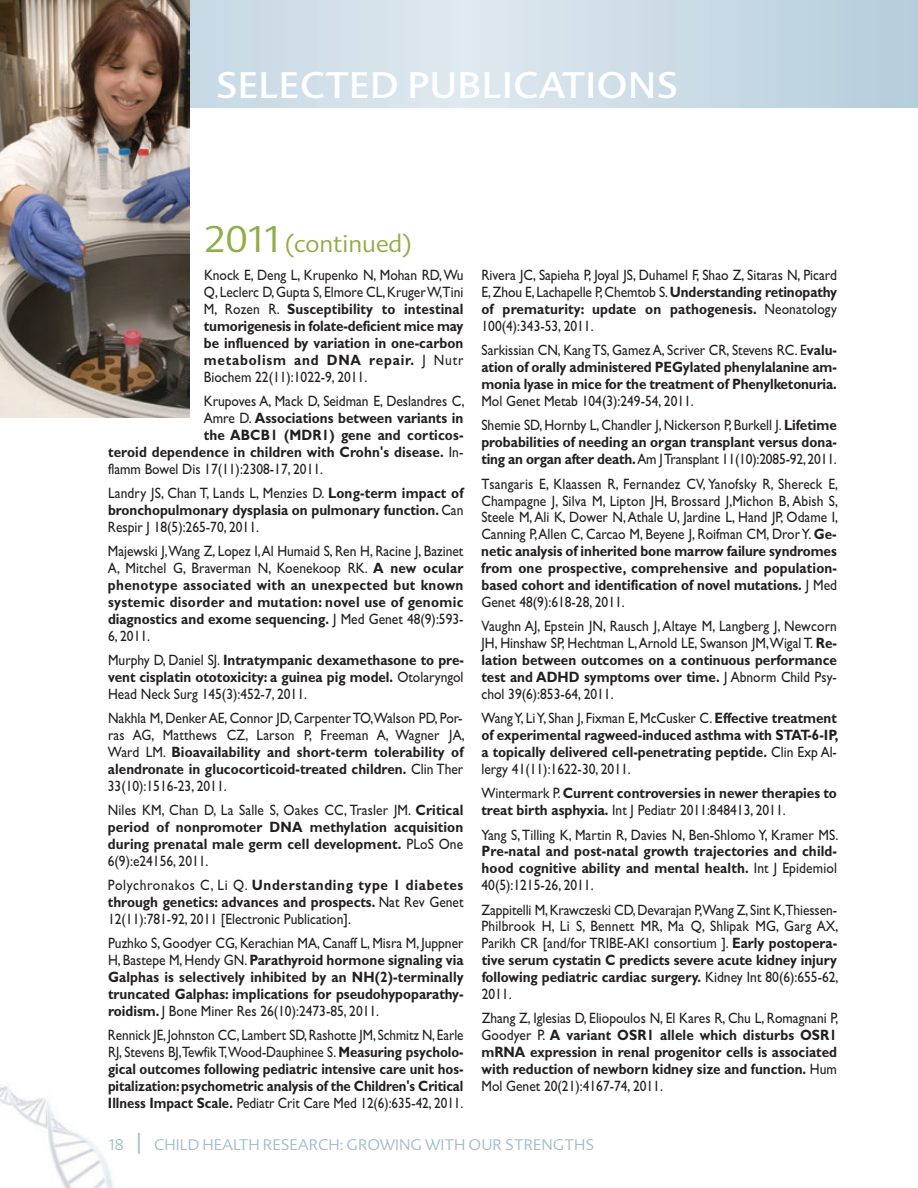
<style>
.page{position:relative;width:918px;height:1188px;background:#fff}
.page>*{position:absolute;margin:0;border:0;box-sizing:border-box;transform-origin:0 0}
.t1{font:36px "Advert";letter-spacing:.025em;color:#fff}
.t2{font:300 24px "Advert";color:#8fad48}
.t3{font:700 15px/16.8px "Gill Sans";color:#231f20;text-align:justify;scale:.9 1}
.t4{font:15px/16.8px "Gill Sans";color:#231f20;text-align:justify;scale:.9 1}
.t5{font:700 15px/16.8px "Gill Sans";color:#231f20;text-align:justify;scale:.88 1}
.t6{font:300 15px "Advert";color:#a7bbc6}
.s1{font-size:36px}
.s2{font-weight:400}
.s3{font-weight:700}
.s4{font-size:21px}
</style>
<div class="page">
<svg style="left:189px;top:0;width:729px;height:108px;background:#ccdce6"></svg>
<img style="left:0;top:1086px;width:114px;height:102px">
<img style="left:0;top:0;width:189px;height:417px">
<h1 class="t1" style="left:216px;top:65px;width:464px">SELECTED PUBLICATIONS</h1>
<h2 class="t2" style="left:204px;top:230px;width:209px"><span class="s1">2011</span> (continued)</h2>
<p class="t3" style="left:204px;top:267px;width:290px"><span class="s2">Knock E, Deng L, Krupenko N, Mohan RD, Wu Q, Leclerc D, Gupta S, Elmore CL, Kruger W,Tini M, Rozen R.</span> Susceptibility to intestinal tumorigenesis in folate-deficient mice may be influenced by variation in one-carbon metabolism and DNA repair. <span class="s2">J Nutr Biochem 22(11):1022-9, 2011.</span></p>
<p class="t4" style="left:204px;top:392px;width:291px">Krupoves A, Mack D, Seidman E, Deslandres C,</p>
<p class="t3" style="left:204px;top:409px;width:290px"><span class="s2">Amre D.</span> Associations between variants in</p>
<p class="t3" style="left:204px;top:426px;width:290px">the ABCB1 (MDR1) gene and corticos-</p>
<p class="t3" style="left:108px;top:443px;width:397px">teroid dependence in children with Crohn's disease. <span class="s2">In-</span></p>
<p class="t4" style="left:108px;top:460px;width:240px">flamm Bowel Dis 17(11):2308-17, 2011.</p>
<p class="t3" style="left:108px;top:484px;width:397px"><span class="s2">Landry JS, Chan T, Lands L, Menzies D.</span> Long-term impact of bronchopulmonary dysplasia on pulmonary function. <span class="s2">Can Respir J 18(5):265-70, 2011.</span></p>
<p class="t3" style="left:108px;top:543px;width:397px"><span class="s2">Majewski J,Wang Z, Lopez I, Al Humaid S, Ren H, Racine J, Bazinet A, Mitchel G, Braverman N, Koenekoop RK.</span> A new ocular phenotype associated with an unexpected but known systemic disorder and mutation: novel use of genomic diagnostics and exome sequencing. <span class="s2">J Med Genet 48(9):593- 6, 2011.</span></p>
<p class="t3" style="left:108px;top:651px;width:397px"><span class="s2">Murphy D, Daniel SJ.</span> Intratympanic dexamethasone to pre&shy;vent cisplatin ototoxicity: a guinea pig model. <span class="s2">Otolaryngol Head Neck Surg 145(3):452-7, 2011.</span></p>
<p class="t4" style="left:108px;top:710px;width:398px;text-align:left">Nakhla M, Denker AE, Connor JD, Carpenter TO,Walson PD, Por&shy;ras AG, Matthews CZ, Larson P, Freeman A, Wagner JA, Ward LM. <span class="s3">Bioavailability and short-term tolerability of alendronate in glucocorticoid-treated children.</span> Clin Ther 33(10):1516-23, 2011.</p>
<p class="t3" style="left:108px;top:802px;width:397px"><span class="s2">Niles KM, Chan D, La Salle S, Oakes CC, Trasler JM.</span> Critical period of nonpromoter DNA methylation acquisition during prenatal male germ cell development. <span class="s2">PLoS One 6(9):e24156, 2011.</span></p>
<p class="t4" style="left:108px;top:877px;width:397px">Polychronakos C, Li Q. <span class="s3">Understanding type 1 diabetes through genetics: advances and prospects.</span> Nat Rev Genet 12(11):781-92, 2011 [Electronic Publication].</p>
<p class="t3" style="left:108px;top:935px;width:397px"><span class="s2">Puzhko S, Goodyer CG, Kerachian MA, Canaff L, Misra M, Juppner H, Bastepe M, Hendy GN.</span> Parathyroid hormone signaling via Galphas is selectively inhibited by an NH(2)-terminally truncated Galphas: implications for pseudohypoparathy&shy;roidism. <span class="s2">J Bone Miner Res 26(10):2473-85, 2011.</span></p>
<p class="t5" style="left:108px;top:1027px;width:406px"><span class="s2">Rennick JE, Johnston CC, Lambert SD, Rashotte JM, Schmitz N, Earle RJ, Stevens BJ,Tewfik T,Wood-Dauphinee S.</span> Measuring psycho lo - gical outcomes following pediatric intensive care unit hos&shy;pitalization: psychometric analysis of the Children's Critical Illness Impact Scale. <span class="s2">Pediatr Crit Care Med 12(6):635-42, 2011.</span></p>
<p class="t4" style="left:481px;top:267px;width:397px">Rivera JC, Sapieha P, Joyal JS, Duhamel F, Shao Z, Sitaras N, Picard E, Zhou E, Lachapelle P, Chemtob S. <span class="s3">Understanding retinopathy of prematurity: update on pathogenesis.</span> Neonatology 100(4):343-53, 2011.</p>
<p class="t3" style="left:481px;top:342px;width:397px"><span class="s2">Sarkissian CN, Kang TS, Gamez A, Scriver CR, Stevens RC. E</span>valu&shy;ation of orally administered PEGylated pheny lalanine am&shy;monia lyase in mice for the treatment of Phenylketonuria.</p>
<p class="t4" style="left:481px;top:389px;width:396px;line-height:24.5px">Mol Genet Metab 104(3):249-54, 2011.<br>Shemie SD, Hornby L, Chandler J, Nickerson P, Burkell J. <span class="s3">Lifetime</span></p>
<p class="t3" style="left:481px;top:434px;width:397px">probabilities of needing an organ transplant versus dona - ting an organ after death. <span class="s2">Am J Transplant 11(10):2085-92, 2011.</span></p>
<p class="t4" style="left:481px;top:475px;width:398px">Tsangaris E, Klaassen R, Fernandez CV, Yanofsky R, Shereck E, Champagne J, Silva M, Lipton JH, Brossard J,Michon B, Abish S, Steele M, Ali K, Dower N, Athale U, Jardine L, Hand JP, Odame I, Canning P, Allen C, Carcao M, Beyene J, Roifman CM, Dror Y. <span class="s3">Ge&shy;netic analysis of inherited bone marrow failure syndromes from one prospective, comprehensive and population&shy;based cohort and identification of novel mutations.</span> J Med Genet 48(9):618-28, 2011.</p>
<p class="t4" style="left:481px;top:618px;width:397px">Vaughn AJ, Epstein JN, Rausch J, Altaye M, Langberg J, Newcorn JH, Hinshaw SP, Hechtman L, Arnold LE, Swanson JM, Wigal T. <span class="s3">Re&shy;lation between outcomes on a continuous performance test and ADHD symptoms over time.</span> J Abnorm Child Psy&shy;chol 39(6):853-64, 2011.</p>
<p class="t3" style="left:481px;top:710px;width:398px"><span class="s2">Wang Y, Li Y, Shan J, Fixman E, McCusker C.</span> Effective treatment of experimental ragweed-induced asthma with STAT-6-IP, a topically delivered cell-penetrating peptide. <span class="s2">Clin Exp Al&shy;lergy 41(11):1622-30, 2011.</span></p>
<p class="t3" style="left:481px;top:785px;width:396px"><span class="s2">Wintermark P.</span> Current controversies in newer therapies to treat birth asphyxia. <span class="s2">Int J Pediatr 2011:848413, 2011.</span></p>
<p class="t4" style="left:481px;top:826px;width:398px">Yang S, Tilling K, Martin R, Davies N, Ben-Shlomo Y, Kramer MS.</p>
<p class="t3" style="left:482px;top:843px;width:397px">Pre-natal and post-natal growth trajectories and child&shy;hood cognitive ability and mental health. <span class="s2">Int J Epidemiol 40(5):1215-26, 2011.</span></p>
<p class="t4" style="left:482px;top:901px;width:398px">Zappitelli M, Krawczeski CD, Devarajan P,Wang Z, Sint K,Thiessen-Philbrook H, Li S, Bennett MR, Ma Q, Shlipak MG, Garg AX, Parikh CR [and/for TRIBE-AKI consortium ]. <span class="s3">Early postopera&shy;tive serum cystatin C predicts severe acute kidney injury following pediatric cardiac surgery.</span> Kidney Int 80(6):655-62, 2011.</p>
<p class="t3" style="left:481px;top:1010px;width:398px"><span class="s2">Zhang Z, Iglesias D, Eliopoulos N, El Kares R, Chu L, Romagnani P, Goodyer P.</span> A variant OSR1 allele which disturbs OSR1 mRNA expression in renal progenitor cells is associated with reduction of newborn kidney size and function. <span class="s2">Hum Mol Genet 20(21):4167-74, 2011.</span></p>
<p class="t6" style="left:108px;top:1136px;width:488px">18 <span class="s4">|</span> CHILD HEALTH RESEARCH: GROWING WITH OUR STRENGTHS</p>
</div>
